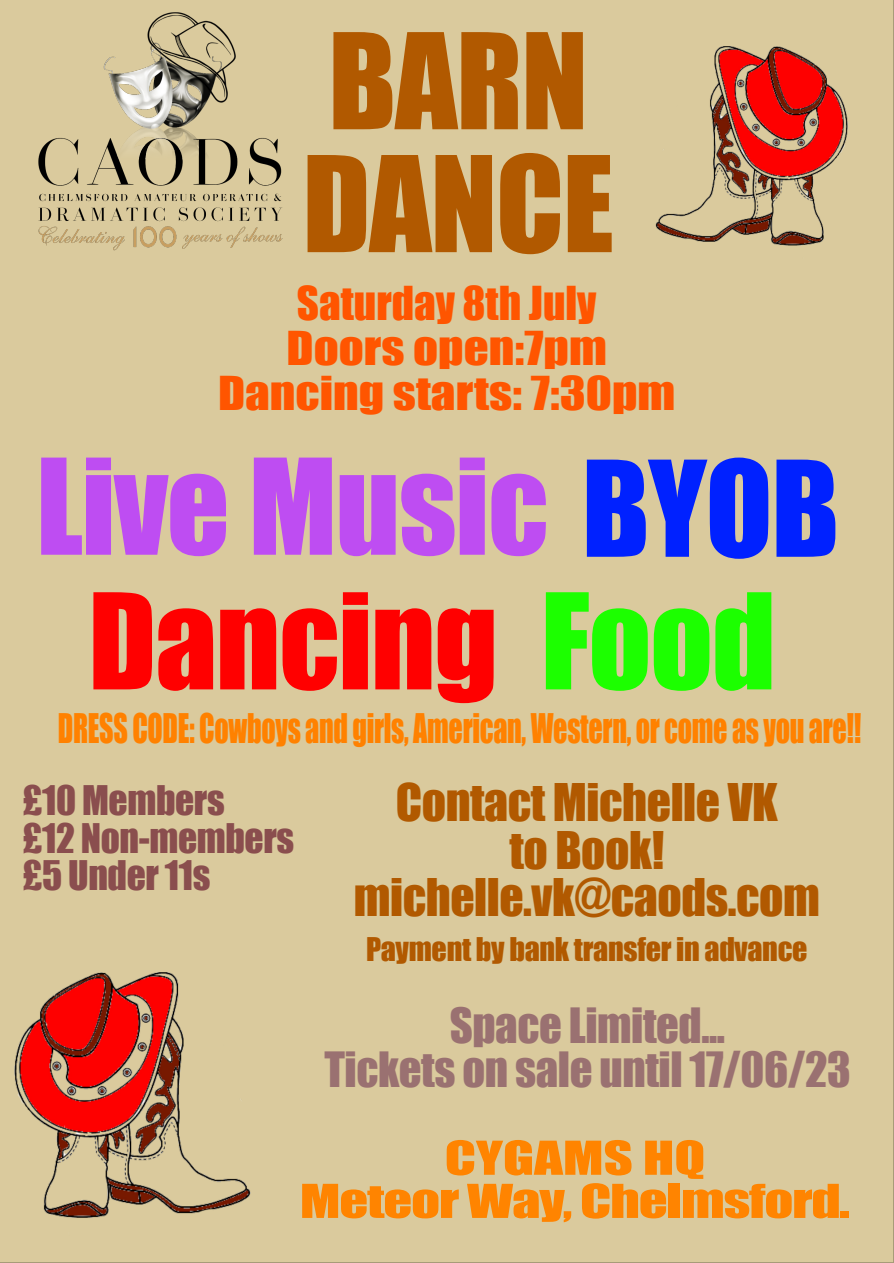
<style>
.page{position:relative;width:894px;height:1263px;background:#fff}
.page>*{position:absolute;margin:0;border:0;box-sizing:border-box;transform-origin:0 0}
.t1{font:122.85px "Impact";letter-spacing:-.01em;color:#be4df2}
.t2{font:122.85px "Impact";letter-spacing:-.01em;color:#f00}
.t3{font:122.85px/122.9px "Impact";letter-spacing:-.01em;color:#b15900}
.t4{font:47.7px/47.7px "Impact";letter-spacing:-.01em;color:#b15900;text-align:center}
.t5{font:44.7px/44.7px "Impact";letter-spacing:-.01em;color:#9a7171;text-align:center}
.t6{font:43.2px/43.2px "Impact";letter-spacing:-.02em;color:#ff8400;text-align:center;scale:1.31 1}
.t7{font:42.9px/45px "Impact";color:#f50;text-align:center}
.t8{font:37.5px "Impact";letter-spacing:-.01em;color:#ff8100;scale:.75 1}
.t9{font:37.5px/37.5px "Impact";letter-spacing:-.01em;color:#8a4e4e}
.t10{font:30px "Impact";letter-spacing:-.01em;color:#b15900}
.s1{color:#0021ff}
.s2{color:#1cff00}
</style>
<div class="page">
<div style="left:0;top:0;width:893px;height:1263px;background:#daca9d"></div>
<img style="left:655px;top:46px;width:192px;height:214px">
<img style="left:14px;top:973px;width:237px;height:263px">
<img style="left:34px;top:42px;width:253px;height:208px">
<img style="left:147px;top:13px;width:88px;height:90px">
<h1 class="t3" style="left:302px;top:26px;width:313px">BARN<br>DANCE</h1>
<p class="t7" style="left:218px;top:283px;width:458px">Saturday 8th July<br>Doors open:7pm<br>Dancing starts: 7:30pm</p>
<h1 class="t1" style="left:36px;top:458px;width:804px">Live Music <span class="s1">BYOB</span></h1>
<h1 class="t2" style="left:88px;top:592px;width:688px">Dancing <span class="s2">Food</span></h1>
<p class="t8" style="left:58px;top:714px;width:1072px">DRESS CODE: Cowboys and girls, American, Western, or come as you are!!</p>
<p class="t9" style="left:22px;top:784px;width:273px">£10 Members<br>£12 Non-members £5 Under 11s</p>
<p class="t4" style="left:353px;top:781px;width:467px">Contact Michelle VK<br>to Book! michelle.vk@caods.com</p>
<p class="t10" style="left:366px;top:937px;width:443px">Payment by bank transfer in advance</p>
<p class="t5" style="left:324px;top:1005px;width:527px">Space Limited...<br>Tickets on sale until 17/06/23</p>
<p class="t6" style="left:300px;top:1138px;width:421px">CYGAMS HQ<br>Meteor Way, Chelmsford.</p>
</div>
